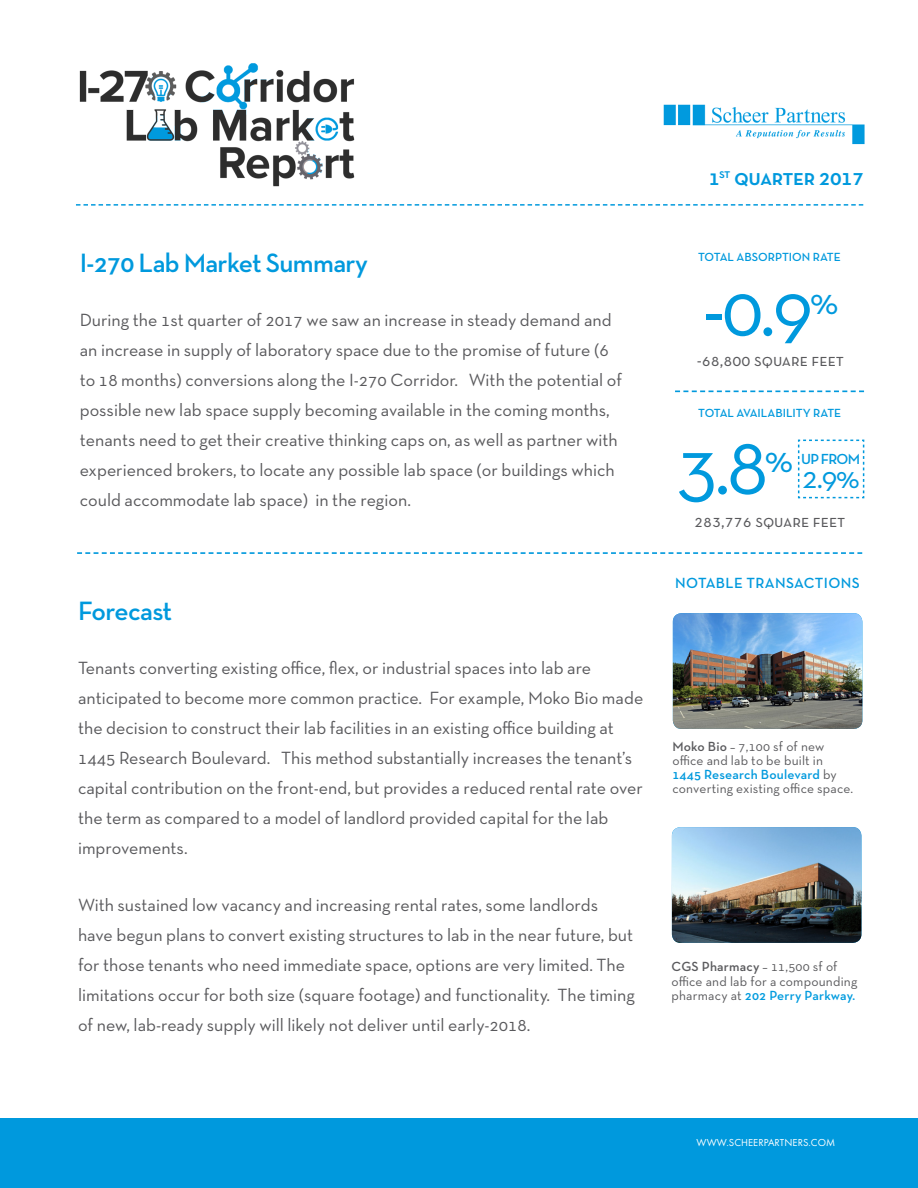
<style>
.page{position:relative;width:918px;height:1188px;background:#fff}
.page>*{position:absolute;margin:0;border:0;box-sizing:border-box;transform-origin:0 0}
.t1{font:81.15px "Neutra Text TF";color:#09d}
.t2{font:31.5px "Neutra Text TF";color:#09d}
.t3{font:600 27px "Neutra Text TF";letter-spacing:-.025em;color:#09d}
.t4{font:23.25px "Neutra Text TF Demi SC";letter-spacing:-.02em;color:#09d}
.t5{font:18px/30px "Neutra Text TF";color:#59595c}
.t6{font:18px "Neutra Text TF Book SC Alt";color:#59595c}
.t7{font:15px "Neutra Text TF Demi SC Alt";letter-spacing:.025em;color:#09d}
.t8{font:600 14.85px "Neutra Text TF";letter-spacing:-.05em;color:#09d}
.t9{font:13.5px/14px "Neutra Text TF";letter-spacing:.015em;color:#5a5a5d}
.t10{font:12px "Neutra Text TF Demi SC Alt";color:#09d}
.t11{font:10.5px "Futura PT";letter-spacing:.005em;color:#fff}
.s1{font-size:22.5px}
.s2{font-weight:600}
.s3{font-weight:600;color:#09d}
.s4{font-weight:600;color:#009bde}
</style>
<div class="page">
<div style="left:0;top:1119px;width:918px;height:69px;background:#09d"></div>
<svg style="left:675px;top:391px;width:189px;height:1px"></svg>
<svg style="left:77px;top:552px;width:785px;height:2px"></svg>
<svg style="left:76px;top:204px;width:787px;height:2px"></svg>
<img style="left:79px;top:63px;width:276px;height:124px">
<img style="left:663px;top:104px;width:202px;height:41px">
<img style="left:673px;top:613px;width:189px;height:116px">
<img style="left:672px;top:827px;width:189px;height:116px">
<svg style="left:797px;top:439px;width:68px;height:60px"></svg>
<p class="t3" style="left:80px;top:246px;width:290px">I-270 Lab Market Summary</p>
<p class="t5" style="left:80px;top:304px;width:544px">During the 1st quarter of 2017 we saw an increase in steady demand and an increase in supply of laboratory space due to the promise of future (6 to 18 months) conversions along the I-270 Corridor. With the potential of possible new lab space supply becoming available in the coming months, tenants need to get their creative thinking caps on, as well as partner with experienced brokers, to locate any possible lab space (or buildings which could accommodate lab space) in the region.</p>
<p class="t3" style="left:78px;top:595px;width:96px">Forecast</p>
<p class="t5" style="left:78px;top:653px;width:567px">Tenants converting existing office, flex, or industrial spaces into lab are anticipated to become more common practice. For example, Moko Bio made the decision to construct their lab facilities in an existing office building at 1445 Research Boulevard. This method substantially increases the tenant’s capital contribution on the front-end, but provides a reduced rental rate over the term as compared to a model of landlord provided capital for the lab improvements.</p>
<p class="t5" style="left:78px;top:890px;width:558px">With sustained low vacancy and increasing rental rates, some landlords have begun plans to convert existing structures to lab in the near future, but for those tenants who need immediate space, options are very limited. The limitations occur for both size (square footage) and functionality. The timing of new, lab-ready supply will likely not deliver until early-2018.</p>
<p class="t4" style="left:709px;top:163px;width:157px"><span class="s1">1</span><sup>st</sup> quarter 2017</p>
<p class="t10" style="left:698px;top:250px;width:144px">TOTAL ABSORPTION RATE</p>
<p class="t1" style="left:702px;top:259px;width:138px">-0.9<sup>%</sup></p>
<p class="t6" style="left:697px;top:349px;width:149px">-68,800 square feet</p>
<p class="t10" style="left:698px;top:406px;width:144px">TOTAL AVAILABILITY RATE</p>
<p class="t1" style="left:676px;top:417px;width:118px">3.8<sup>%</sup></p>
<p class="t8" style="left:801px;top:449px;width:60px">UP FROM</p>
<p class="t2" style="left:802px;top:459px;width:59px">2.9%</p>
<p class="t6" style="left:694px;top:510px;width:153px">283,776 square feet</p>
<p class="t7" style="left:675px;top:574px;width:186px">NOTABLE TRANSACTIONS</p>
<p class="t9" style="left:672px;top:739px;width:182px"><span class="s2">Moko Bio</span> – 7,100 sf of new office and lab to be built in<br><span class="s3">1445 Research Boulevard</span> by converting existing office space.</p>
<p class="t9" style="left:671px;top:960px;width:187px"><span class="s2">CGS Pharmacy</span> – 11,500 sf of office and lab for a compounding pharmacy at <span class="s4">202 Perry Parkway.</span></p>
<p class="t11" style="left:697px;top:1137px;width:140px">WWW.SCHEERPARTNERS.COM</p>
</div>
